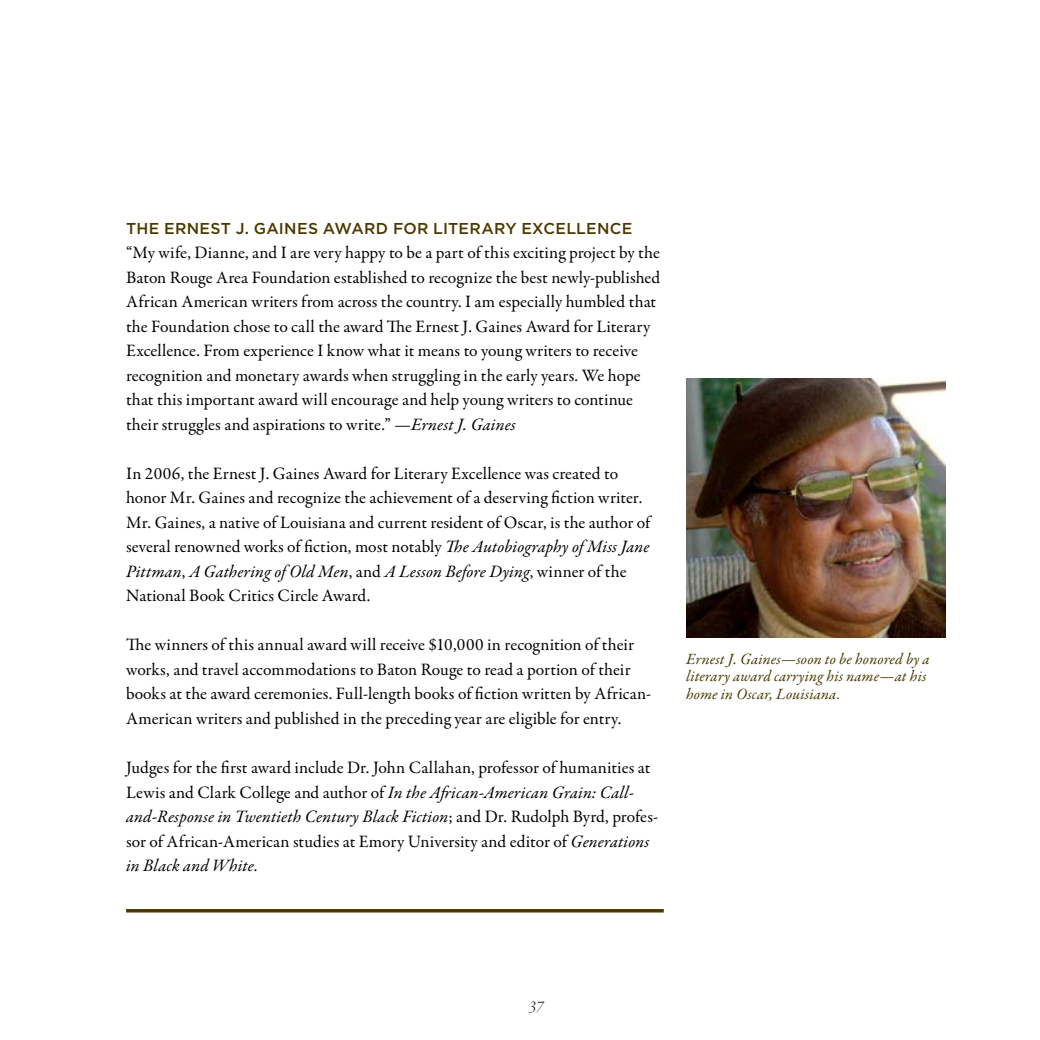
<style>
.page{position:relative;width:1040px;height:1040px;background:#fff}
.page>*{position:absolute;margin:0;border:0;box-sizing:border-box;transform-origin:0 0}
.t1{font:17.5px/24.5px "Garamond Premr Pro";letter-spacing:.005em;color:#000}
.t2{font:17.5px "Garamond Premr Pro Lt It Disp";color:#000}
.t3{font:italic 15.75px/17.5px "Garamond Premr Pro";letter-spacing:.01em;color:#4b3900}
.t4{font:500 15.75px "Gotham";letter-spacing:.015em;color:#4b3900}
.s1{font-style:italic}
</style>
<div class="page">
<hr style="left:126px;top:909px;width:537px;height:3px;background:#4b3900">
<img style="left:686px;top:378px;width:259px;height:259px">
<p class="t4" style="left:126px;top:219px;width:508px">THE ERNEST J. GAINES AWARD FOR LITERARY EXCELLENCE</p>
<p class="t1" style="left:126px;top:241px;width:535px">“My wife, Dianne, and I are very happy to be a part of this exciting project by the Baton Rouge Area Foundation established to recognize the best newly-published African American writers from across the country. I am especially humbled that the Foundation chose to call the award The Ernest J. Gaines Award for Literary Excellence. From experience I know what it means to young writers to receive recognition and monetary awards when struggling in the early years. We hope that this important award will encourage and help young writers to continue their struggles and aspirations to write.” <span class="s1">—Ernest J. Gaines</span></p>
<p class="t1" style="left:126px;top:461px;width:526px">In 2006, the Ernest J. Gaines Award for Literary Excellence was created to honor Mr. Gaines and recognize the achievement of a deserving fiction writer.<br>Mr. Gaines, a native of Louisiana and current resident of Oscar, is the author of several renowned works of fiction, most notably <span class="s1">The Autobiography of Miss Jane Pittman</span>, <span class="s1">A Gathering of Old Men</span>, and <span class="s1">A Lesson Before Dying</span>, winner of the National Book Critics Circle Award.</p>
<p class="t1" style="left:126px;top:633px;width:527px">The winners of this annual award will receive $10,000 in recognition of their works, and travel accommodations to Baton Rouge to read a portion of their books at the award ceremonies. Full-length books of fiction written by African-American writers and published in the preceding year are eligible for entry.</p>
<p class="t1" style="left:126px;top:755px;width:533px">Judges for the first award include Dr. John Callahan, professor of humanities at Lewis and Clark College and author of <span class="s1">In the African-American Grain: Call&shy;and-Response in Twentieth Century Black Fiction</span>; and Dr. Rudolph Byrd, profes&shy;sor of African-American studies at Emory University and editor of <span class="s1">Generations in Black and White</span>.</p>
<p class="t3" style="left:686px;top:651px;width:245px">Ernest J. Gaines—soon to be honored by a literary award carrying his name—at his home in Oscar, Louisiana.</p>
<p class="t2" style="left:529px;top:997px;width:16px">37</p>
</div>
